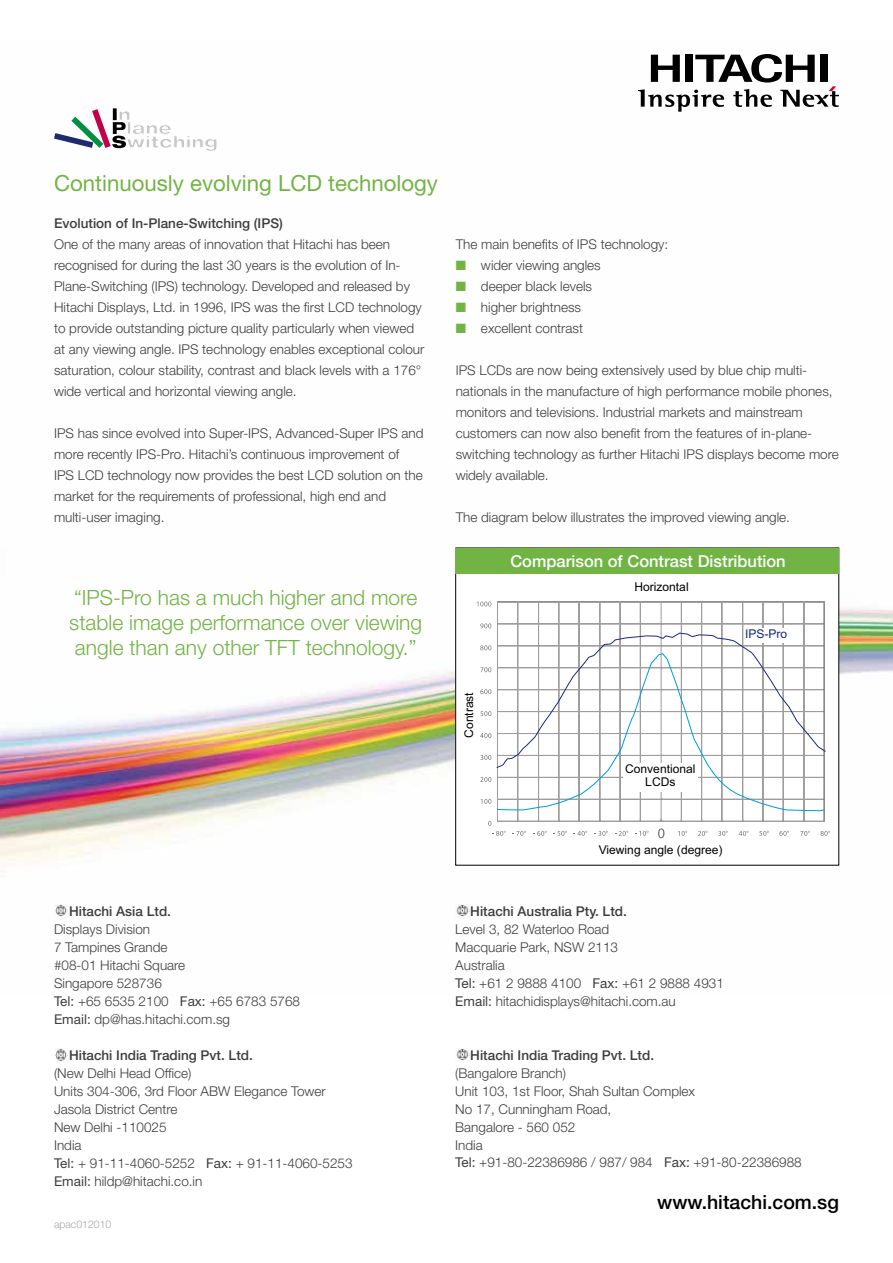
<style>
.page{position:relative;width:893px;height:1263px;background:#fff}
.page>*{position:absolute;margin:0;border:0;box-sizing:border-box;transform-origin:0 0}
.t1{font:22.2px "Helvetica Neue";color:#72b444}
.t2{font:300 21px/25.2px "Helvetica Neue";color:#72b444}
.t3{font:500 19.5px "Helvetica Neue";color:#000}
.t4{font:500 16.5px "Helvetica Neue";color:#fff}
.t5{font:300 13.5px/18px "Helvetica Neue";color:#3e3d40}
.t6{font:500 13.5px "Helvetica Neue";color:#3e3d40}
.t7{font:12px/13.4px "Arial";color:#000;text-align:center}
.t8{font:12px "Arial";color:#162983}
.t9{font:300 10.5px "Helvetica Neue";color:#a7a8aa}
.s1{color:#72b444}
.s2{font-weight:400}
</style>
<div class="page">
<img style="left:0;top:108px;width:893px;height:804px">
<svg style="left:638px;top:54px;width:201px;height:58px"></svg>
<div style="left:456px;top:548px;width:383px;height:317px;background:#fff"></div>
<div style="left:455px;top:548px;width:384px;height:25px;background:#72b444"></div>
<hr style="left:518px;top:602px;width:1px;height:219px;background:#9f9c9b">
<hr style="left:517px;top:602px;width:1px;height:219px;background:#9f9c9b">
<hr style="left:538px;top:602px;width:1px;height:219px;background:#9f9c9b">
<hr style="left:558px;top:602px;width:1px;height:219px;background:#9f9c9b">
<hr style="left:579px;top:602px;width:1px;height:219px;background:#9f9c9b">
<hr style="left:600px;top:602px;width:1px;height:219px;background:#9f9c9b">
<hr style="left:620px;top:602px;width:1px;height:219px;background:#9f9c9b">
<hr style="left:640px;top:602px;width:1px;height:219px;background:#9f9c9b">
<hr style="left:681px;top:602px;width:1px;height:219px;background:#9f9c9b">
<hr style="left:701px;top:602px;width:1px;height:219px;background:#9f9c9b">
<hr style="left:722px;top:602px;width:1px;height:219px;background:#9f9c9b">
<hr style="left:743px;top:602px;width:1px;height:219px;background:#9f9c9b">
<hr style="left:742px;top:602px;width:1px;height:219px;background:#9f9c9b">
<hr style="left:763px;top:602px;width:1px;height:219px;background:#9f9c9b">
<hr style="left:783px;top:602px;width:1px;height:219px;background:#9f9c9b">
<hr style="left:804px;top:602px;width:1px;height:219px;background:#9f9c9b">
<hr style="left:497px;top:602px;width:327px;height:1px;background:#9f9c9b">
<hr style="left:824px;top:602px;width:1px;height:219px;background:#9f9c9b">
<hr style="left:497px;top:602px;width:1px;height:219px;background:#9f9c9b">
<hr style="left:661px;top:602px;width:1px;height:219px;background:#9c9999">
<hr style="left:497px;top:821px;width:327px;height:1px;background:#9c9999">
<svg style="left:481px;top:799px;width:10px;height:5px"></svg>
<svg style="left:480px;top:777px;width:11px;height:5px"></svg>
<svg style="left:477px;top:601px;width:14px;height:5px"></svg>
<svg style="left:820px;top:831px;width:10px;height:5px"></svg>
<svg style="left:800px;top:831px;width:10px;height:5px"></svg>
<svg style="left:779px;top:831px;width:10px;height:5px"></svg>
<svg style="left:759px;top:831px;width:10px;height:5px"></svg>
<svg style="left:739px;top:831px;width:9px;height:5px"></svg>
<svg style="left:718px;top:831px;width:10px;height:5px"></svg>
<svg style="left:698px;top:831px;width:9px;height:5px"></svg>
<svg style="left:678px;top:831px;width:9px;height:5px"></svg>
<svg style="left:658px;top:828px;width:6px;height:10px"></svg>
<svg style="left:635px;top:831px;width:13px;height:5px"></svg>
<svg style="left:615px;top:831px;width:13px;height:5px"></svg>
<svg style="left:594px;top:831px;width:14px;height:5px"></svg>
<svg style="left:574px;top:831px;width:13px;height:5px"></svg>
<svg style="left:553px;top:831px;width:14px;height:5px"></svg>
<svg style="left:533px;top:831px;width:14px;height:5px"></svg>
<svg style="left:512px;top:831px;width:14px;height:5px"></svg>
<svg style="left:488px;top:820px;width:18px;height:16px"></svg>
<svg style="left:480px;top:623px;width:346px;height:137px"></svg>
<svg style="left:496px;top:653px;width:329px;height:159px"></svg>
<div style="left:623px;top:763px;width:75px;height:28px;background:#fff"></div>
<div style="left:744px;top:628px;width:46px;height:14px;background:#fff"></div>
<svg style="left:54px;top:109px;width:163px;height:42px"></svg>
<img style="left:455px;top:904px;width:14px;height:13px">
<img style="left:456px;top:1048px;width:13px;height:13px">
<img style="left:54px;top:904px;width:14px;height:13px">
<img style="left:55px;top:1048px;width:13px;height:13px">
<h1 class="t1" style="left:54px;top:170px;width:386px">Continuously evolving LCD technology</h1>
<p class="t6" style="left:54px;top:215px;width:230px">Evolution of In-Plane-Switching (IPS)</p>
<p class="t5" style="left:54px;top:233px;width:372px;line-height:21px">One of the many areas of innovation that Hitachi has been recognised for during the last 30 years is the evolution of In-Plane-Switching (IPS) technology. Developed and released by Hitachi Displays, Ltd. in 1996, IPS was the first LCD technology to provide outstanding picture quality particularly when viewed at any viewing angle. IPS technology enables exceptional colour saturation, colour stability, contrast and black levels with a 176° wide vertical and horizontal viewing angle.</p>
<p class="t5" style="left:54px;top:422px;width:371px;line-height:21px">IPS has since evolved into Super-IPS, Advanced-Super IPS and more recently IPS-Pro. Hitachi’s continuous improvement of<br>IPS LCD technology now provides the best LCD solution on the market for the requirements of professional, high end and multi-user imaging.</p>
<h2 class="t2" style="left:69px;top:584px;width:354px">“IPS-Pro has a much higher and more stable image performance over viewing angle than any other TFT technology.”</h2>
<p class="t5" style="left:456px;top:235px;width:214px">The main benefits of IPS technology:</p>
<p class="t5" style="left:456px;top:256px;width:147px"><span class="s1">■</span> wider viewing angles</p>
<p class="t5" style="left:456px;top:277px;width:138px"><span class="s1">■</span> deeper black levels</p>
<p class="t5" style="left:456px;top:298px;width:127px"><span class="s1">■</span> higher brightness</p>
<p class="t5" style="left:456px;top:319px;width:129px"><span class="s1">■</span> excellent contrast</p>
<p class="t5" style="left:456px;top:359px;width:385px;line-height:21px">IPS LCDs are now being extensively used by blue chip multi&shy;nationals in the manufacture of high performance mobile phones, monitors and televisions. Industrial markets and mainstream customers can now also benefit from the features of in-plane&shy;switching technology as further Hitachi IPS displays become more widely available.</p>
<p class="t5" style="left:456px;top:508px;width:336px">The diagram below illustrates the improved viewing angle.</p>
<p class="t4" style="left:510px;top:551px;width:277px">Comparison of Contrast Distribution</p>
<p class="t7" style="left:634px;top:580px;width:56px">Horizontal</p>
<p class="t7" style="left:462px;top:738px;width:47px;rotate:-90deg">Contrast</p>
<p class="t7" style="left:625px;top:762px;width:72px">Conventional<br>LCDs</p>
<p class="t8" style="left:745px;top:627px;width:44px">IPS-Pro</p>
<p class="t6" style="left:69px;top:903px;width:104px">Hitachi Asia Ltd.</p>
<p class="t5" style="left:54px;top:919px;width:248px">Displays Division<br>7 Tampines Grande<br>#08-01 Hitachi Square<br>Singapore 528736<br><span class="s2">Tel:</span> +65 6535 2100 <span class="s2">Fax:</span> +65 6783 5768<br><span class="s2">Email:</span> dp@has.hitachi.com.sg</p>
<p class="t6" style="left:69px;top:1047px;width:185px">Hitachi India Trading Pvt. Ltd.</p>
<p class="t5" style="left:54px;top:1063px;width:300px">(New Delhi Head Office)<br>Units 304-306, 3rd Floor ABW Elegance Tower<br>Jasola District Centre<br>New Delhi -110025<br>India<br><span class="s2">Tel:</span> + 91-11-4060-5252 <span class="s2">Fax:</span> + 91-11-4060-5253<br><span class="s2">Email:</span> hildp@hitachi.co.in</p>
<p class="t9" style="left:54px;top:1218px;width:59px">apac012010</p>
<p class="t7" style="left:599px;top:843px;width:125px">Viewing angle (degree)</p>
<p class="t6" style="left:470px;top:903px;width:158px">Hitachi Australia Pty. Ltd.</p>
<p class="t5" style="left:455px;top:919px;width:270px">Level 3, 82 Waterloo Road<br>Macquarie Park, NSW 2113<br>Australia<br><span class="s2">Tel:</span> +61 2 9888 4100 <span class="s2">Fax:</span> +61 2 9888 4931<br><span class="s2">Email:</span> hitachidisplays@hitachi.com.au</p>
<p class="t6" style="left:470px;top:1047px;width:185px">Hitachi India Trading Pvt. Ltd.</p>
<p class="t5" style="left:455px;top:1063px;width:348px">(Bangalore Branch)<br>Unit 103, 1st Floor, Shah Sultan Complex<br>No 17, Cunningham Road,<br>Bangalore - 560 052<br>India<br><span class="s2">Tel:</span> +91-80-22386986 / 987/ 984 <span class="s2">Fax:</span> +91-80-22386988</p>
<h3 class="t3" style="left:657px;top:1190px;width:183px">www.hitachi.com.sg</h3>
</div>
